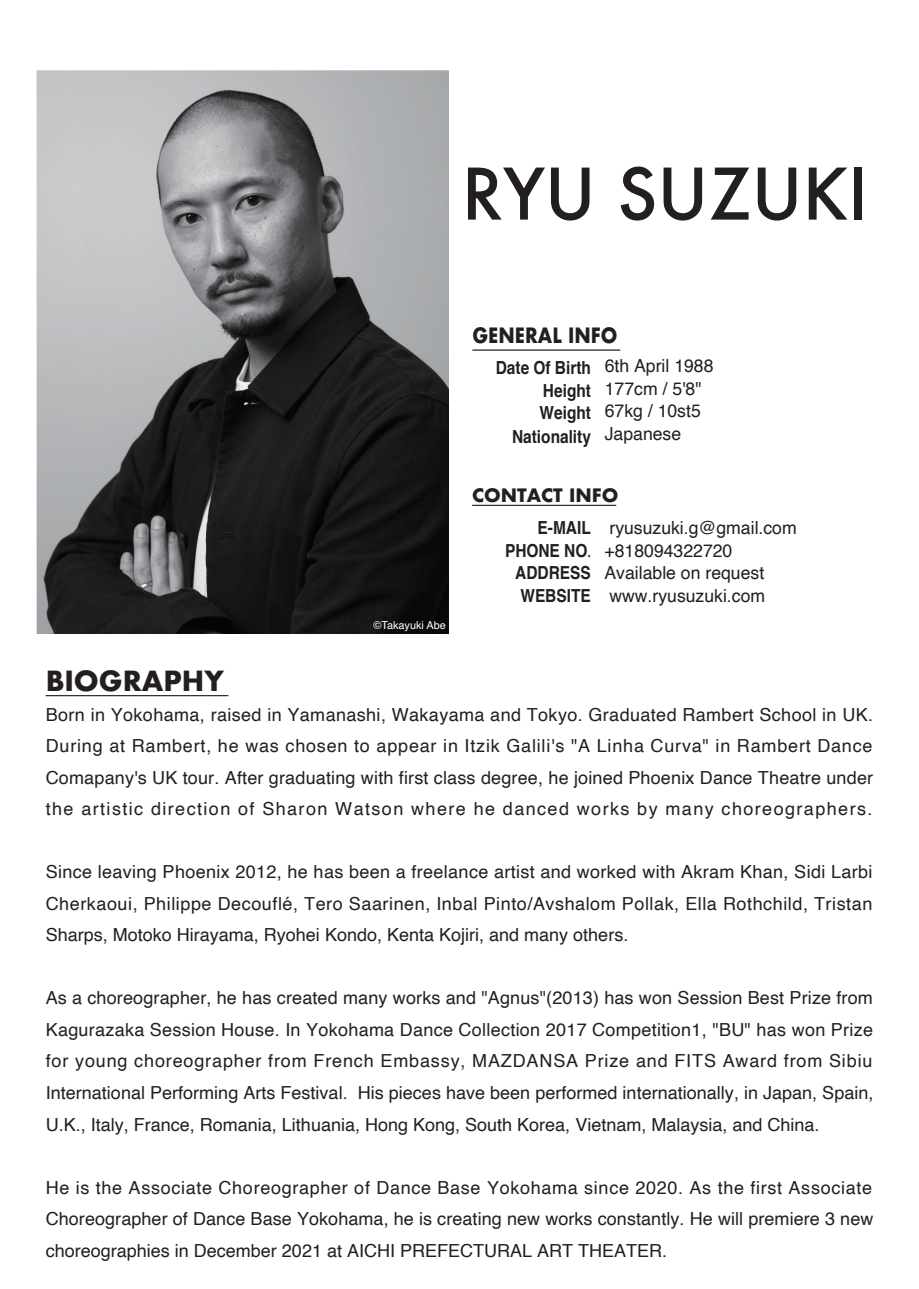
<style>
.page{position:relative;width:919px;height:1289px;background:#fff}
.page>*{position:absolute;margin:0;border:0;box-sizing:border-box;transform-origin:0 0}
.t1{font:500 69px "Futura";color:#231f20}
.t2{font:700 27px "Futura";color:#231f20}
.t3{font:700 20.55px "Futura";color:#231f20;scale:.88 1}
.t4{font:18px/31.5px "Helvetica";color:#231f20;text-align:justify}
.t5{font:700 18px/22.5px "Helvetica";color:#231f20;text-align:right;scale:.86 1}
.t6{font:700 18px "Futura";color:#231f20}
.t7{font:10.95px "Helvetica";color:#fff}
.s1{font-family:"Koz Go Pr 6 N";font-weight:400}
</style>
<div class="page">
<img style="left:36px;top:71px;width:412px;height:563px">
<hr style="left:472px;top:505px;width:144px;height:1px;background:#231f20">
<hr style="left:472px;top:349px;width:148px;height:1px;background:#231f20">
<hr style="left:46px;top:695px;width:182px;height:1px;background:#231f20">
<h1 class="t1" style="left:461px;top:148px;width:408px">RYU SUZUKI</h1>
<p class="t3" style="left:472px;top:322px;width:166px">GENERAL INFO</p>
<p class="t5" style="left:495px;top:358px;width:112px;line-height:23px">Date Of Birth<br>Height<br>Weight<br>Nationality</p>
<p class="t4" style="left:604px;top:356px;width:110px;line-height:22.5px;text-align:left">6th April 1988<br>177cm / 5'8"<br>67kg / 10st5<br>Japanese</p>
<h2 class="t2" style="left:46px;top:662px;width:180px">BIOGRAPHY</h2>
<p class="t7" style="left:373px;top:620px;width:74px">©Takayuki Abe</p>
<p class="t6" style="left:472px;top:483px;width:148px">CONTACT INFO</p>
<p class="t4" style="left:604px;top:518px;width:194px;line-height:22.5px;text-align:left">ryusuzuki.g@gmail.com +818094322720<br>Available on request www.ryusuzuki.com</p>
<p class="t5" style="left:505px;top:518px;width:101px">E-MAIL<br>PHONE NO<span class="s1">.<br></span>ADDRESS<br>WEBSITE</p>
<p class="t4" style="left:46px;top:700px;width:828px">Born in Yokohama, raised in Yamanashi, Wakayama and Tokyo. Graduated Rambert School in UK.<br>During at Rambert, he was chosen to appear in Itzik Galili's "A Linha Curva" in Rambert Dance Comapany's UK tour. After graduating with first class degree, he joined Phoenix Dance Theatre under the artistic direction of Sharon Watson where he danced works by many choreographers.</p>
<p class="t4" style="left:46px;top:857px;width:828px">Since leaving Phoenix 2012, he has been a freelance artist and worked with Akram Khan, Sidi Larbi Cherkaoui, Philippe Decouflé, Tero Saarinen, Inbal Pinto/Avshalom Pollak, Ella Rothchild, Tristan Sharps, Motoko Hirayama, Ryohei Kondo, Kenta Kojiri, and many others.</p>
<p class="t4" style="left:46px;top:983px;width:829px">As a choreographer, he has created many works and "Agnus"(2013) has won Session Best Prize from Kagurazaka Session House. In Yokohama Dance Collection 2017 Competition1, "BU" has won Prize for young choreographer from French Embassy, MAZDANSA Prize and FITS Award from Sibiu International Performing Arts Festival. His pieces have been performed internationally, in Japan, Spain, U.K., Italy, France, Romania, Lithuania, Hong Kong, South Korea, Vietnam, Malaysia, and China.</p>
<p class="t4" style="left:46px;top:1172px;width:829px">He is the Associate Choreographer of Dance Base Yokohama since 2020. As the first Associate Choreographer of Dance Base Yokohama, he is creating new works constantly. He will premiere 3 new choreographies in December 2021 at AICHI PREFECTURAL ART THEATER.</p>
</div>
